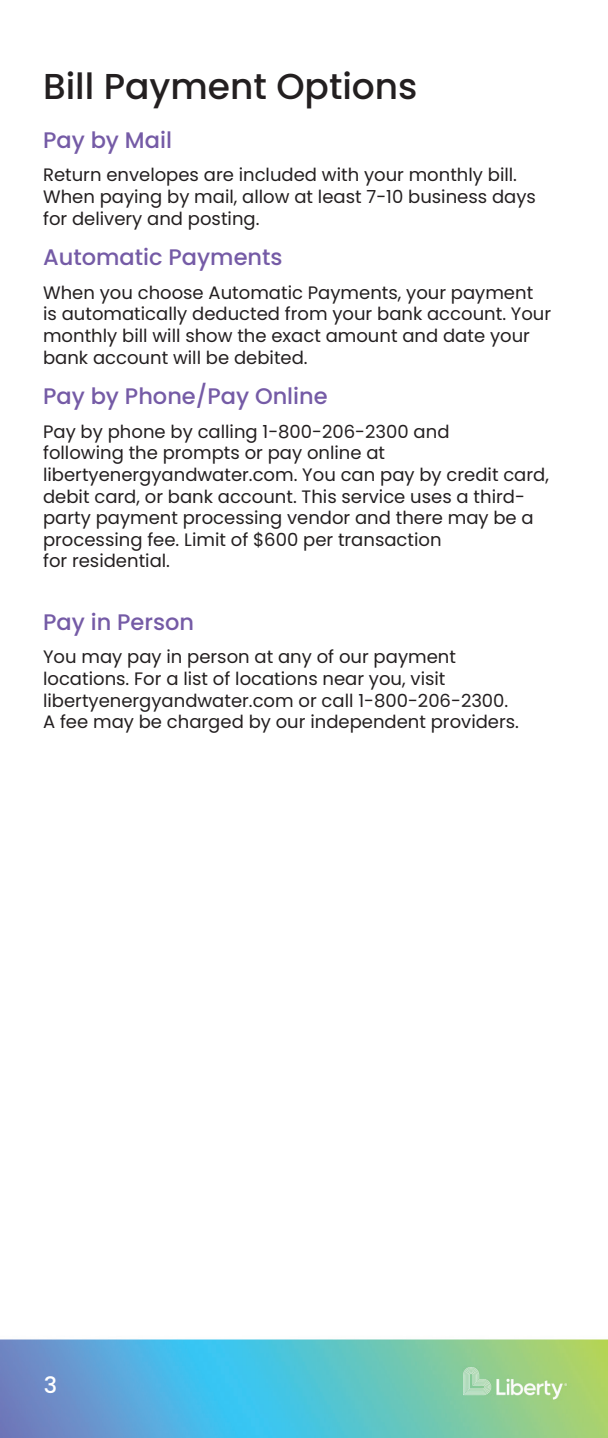
<style>
.page{position:relative;width:608px;height:1438px;background:#fff}
.page>*{position:absolute;margin:0;border:0;box-sizing:border-box;transform-origin:0 0}
.t1{font:500 36px "Poppins";color:#231f20}
.t2{font:500 22.5px "Poppins";color:#755ba6}
.t3{font:500 22.5px "Poppins";color:#fff}
.t4{font:18px/21.6px "Poppins";color:#231f20}
</style>
<div class="page">
<img style="left:0;top:1339px;width:608px;height:99px">
<p class="t1" style="left:43px;top:65px;width:376px">Bill Payment Options</p>
<p class="t2" style="left:43px;top:127px;width:130px">Pay by Mail</p>
<p class="t4" style="left:43px;top:164px;width:494px">Return envelopes are included with your monthly bill.<br>When paying by mail, allow at least 7-10 business days for delivery and posting.</p>
<p class="t2" style="left:43px;top:244px;width:241px">Automatic Payments</p>
<p class="t4" style="left:43px;top:282px;width:509px">When you choose Automatic Payments, your payment is automatically deducted from your bank account. Your monthly bill will show the exact amount and date your bank account will be debited.</p>
<p class="t2" style="left:43px;top:383px;width:286px">Pay by Phone/Pay Online</p>
<p class="t4" style="left:43px;top:421px;width:408px">Pay by phone by calling 1-800-206-2300 and</p>
<p class="t4" style="left:43px;top:442px;width:507px">following the prompts or pay online at libertyenergyandwater.com. You can pay by credit card, debit card, or bank account. This service uses a third&shy;party payment processing vendor and there may be a processing fee. Limit of $600 per transaction</p>
<p class="t4" style="left:43px;top:550px;width:128px">for residential.</p>
<p class="t2" style="left:43px;top:609px;width:152px">Pay in Person</p>
<p class="t4" style="left:43px;top:646px;width:466px">You may pay in person at any of our payment locations. For a list of locations near you, visit libertyenergyandwater.com or call 1-800-206-2300.</p>
<p class="t4" style="left:43px;top:711px;width:477px">A fee may be charged by our independent providers.</p>
<p class="t3" style="left:44px;top:1372px;width:15px">3</p>
</div>
